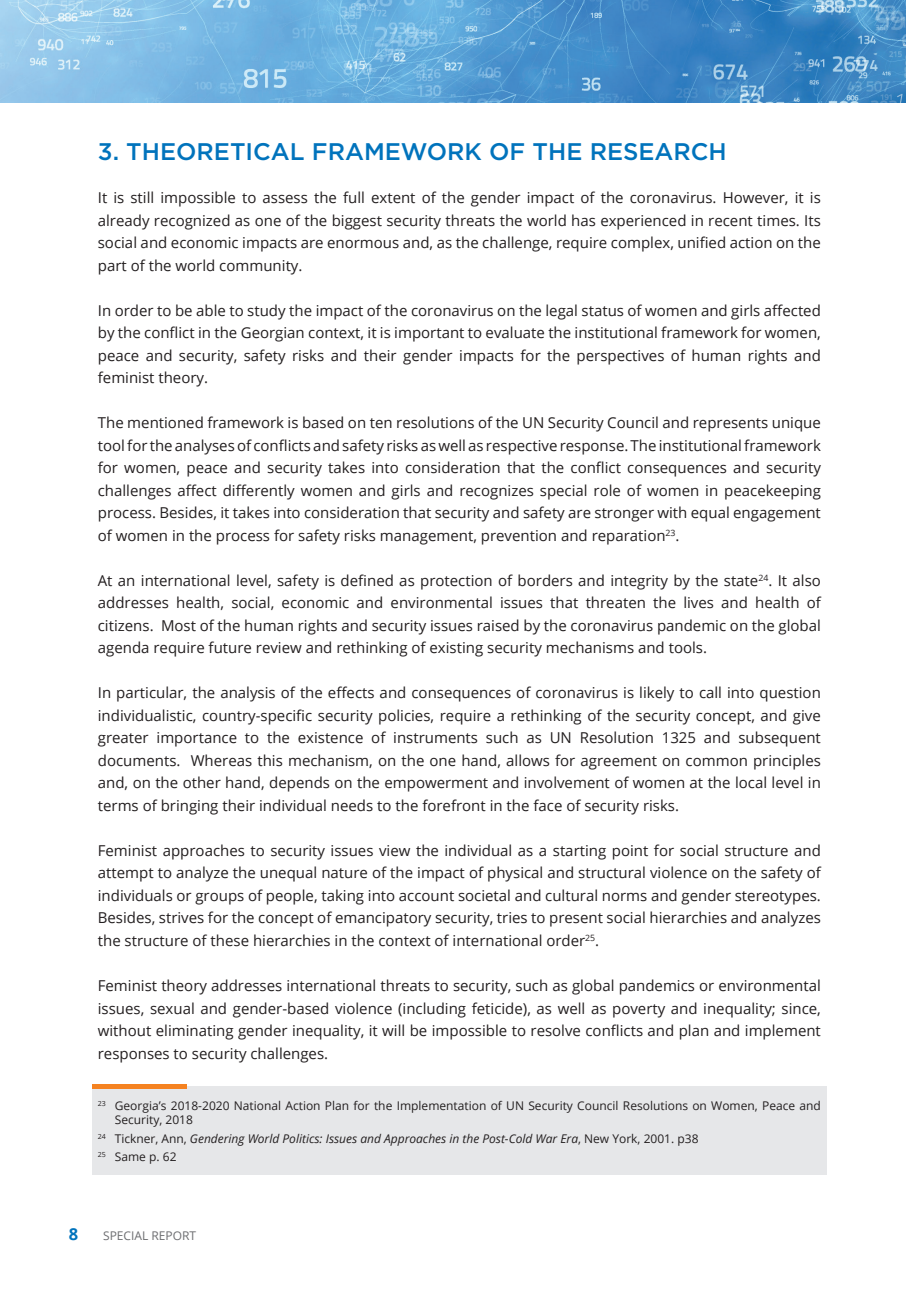
<style>
.page{position:relative;width:906px;height:1289px;background:#fff}
.page>*{position:absolute;margin:0;border:0;box-sizing:border-box;transform-origin:0 0}
.t1{font:500 24px "Gotham";color:#0073bc}
.t2{font:700 16.5px "Open Sans";color:#0073bc}
.t3{font:15px/22.5px "Open Sans";color:#231f20;text-align:justify}
.t4{font:12px/14.4px "Open Sans";color:#231f20}
.t5{font:italic 12px/18.6px "Open Sans";color:#231f20}
.t6{font:12px "Open Sans";color:#6c6d70}
.s1{font-style:normal}
</style>
<div class="page">
<img style="left:0;top:0;width:906px;height:102px">
<div style="left:92px;top:1085px;width:734px;height:89px;background:#e6e7e9"></div>
<div style="left:92px;top:1083px;width:94px;height:5px;background:#f58220"></div>
<h1 class="t1" style="left:98px;top:135px;width:630px">3. THEORETICAL FRAMEWORK OF THE RESEARCH</h1>
<p class="t3" style="left:98px;top:186px;width:724px">It is still impossible to assess the full extent of the gender impact of the coronavirus. However, it is already recognized as one of the biggest security threats the world has experienced in recent times. Its social and economic impacts are enormous and, as the challenge, require complex, unified action on the part of the world community.</p>
<p class="t3" style="left:98px;top:298px;width:724px">In order to be able to study the impact of the coronavirus on the legal status of women and girls affected by the conflict in the Georgian context, it is important to evaluate the institutional framework for women, peace and security, safety risks and their gender impacts for the perspectives of human rights and feminist theory.</p>
<p class="t3" style="left:98px;top:411px;width:724px">The mentioned framework is based on ten resolutions of the UN Security Council and represents unique tool for the analyses of conflicts and safety risks as well as respective response. The institutional framework for women, peace and security takes into consideration that the conflict consequences and security challenges affect differently women and girls and recognizes special role of women in peacekeeping process. Besides, it takes into consideration that security and safety are stronger with equal engagement of women in the process for safety risks management, prevention and reparation<sup>23</sup>.</p>
<p class="t3" style="left:98px;top:568px;width:724px">At an international level, safety is defined as protection of borders and integrity by the state<sup>24</sup>. It also addresses health, social, economic and environmental issues that threaten the lives and health of citizens. Most of the human rights and security issues raised by the coronavirus pandemic on the global agenda require future review and rethinking of existing security mechanisms and tools.</p>
<p class="t3" style="left:98px;top:681px;width:724px">In particular, the analysis of the effects and consequences of coronavirus is likely to call into question individualistic, country-specific security policies, require a rethinking of the security concept, and give greater importance to the existence of instruments such as UN Resolution 1325 and subsequent documents. Whereas this mechanism, on the one hand, allows for agreement on common principles and, on the other hand, depends on the empowerment and involvement of women at the local level in terms of bringing their individual needs to the forefront in the face of security risks.</p>
<p class="t3" style="left:98px;top:838px;width:724px">Feminist approaches to security issues view the individual as a starting point for social structure and attempt to analyze the unequal nature of the impact of physical and structural violence on the safety of individuals or groups of people, taking into account societal and cultural norms and gender stereotypes.<br>Besides, strives for the concept of emancipatory security, tries to present social hierarchies and analyzes the structure of these hierarchies in the context of international order<sup>25</sup>.</p>
<p class="t3" style="left:98px;top:973px;width:724px">Feminist theory addresses international threats to security, such as global pandemics or environmental issues, sexual and gender-based violence (including feticide), as well as poverty and inequality; since, without eliminating gender inequality, it will be impossible to resolve conflicts and plan and implement responses to security challenges.</p>
<p class="t4" style="left:115px;top:1097px;width:707px;text-indent:-17px"><sup>23</sup> Georgia’s 2018-2020 National Action Plan for the Implementation of UN Security Council Resolutions on Women, Peace and<br>Security, 2018</p>
<p class="t5" style="left:98px;top:1128px;width:602px"><sup>24</sup> <span class="s1">Tickner, Ann,</span> Gendering World Politics: Issues and Approaches in the Post-Cold War Era<span class="s1">, New York, 2001. p38<br></span><sup>25</sup> <span class="s1">Same p. 62</span></p>
<p class="t2" style="left:69px;top:1221px;width:11px">8</p>
<p class="t6" style="left:103px;top:1226px;width:95px">SPECIAL REPORT</p>
</div>
